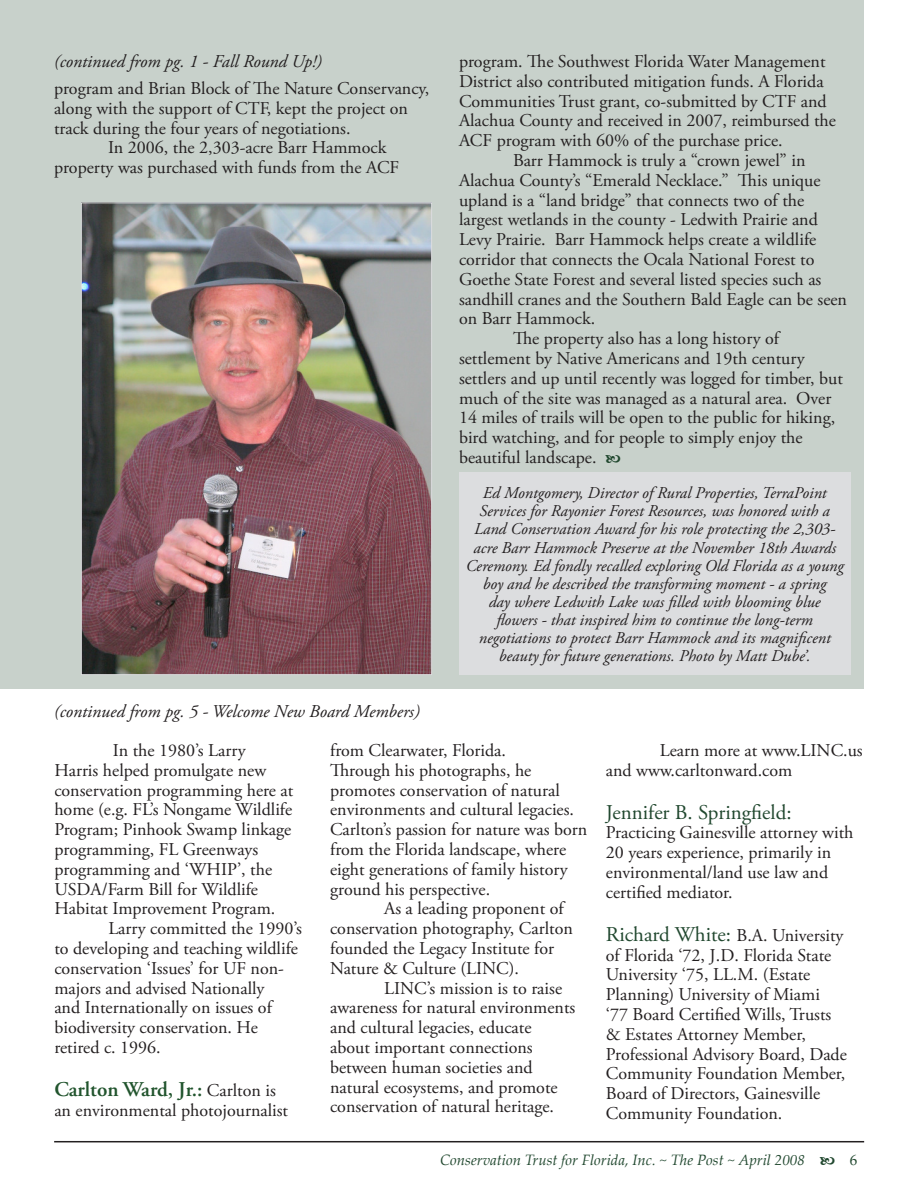
<style>
.page{position:relative;width:918px;height:1188px;background:#fff}
.page>*{position:absolute;margin:0;border:0;box-sizing:border-box;transform-origin:0 0}
.t1{font:600 21px "Adobe Garamond Pro";color:#21542d}
.t2{font:21px "Adobe Garamond Pro";color:#21482f}
.t3{font:18px/19.8px "Adobe Garamond Pro";color:#231f20}
.t4{font:italic 18px "Adobe Garamond Pro";color:#231f20}
.t5{font:italic 16.5px/18.1px "Adobe Garamond Pro";color:#231f20;text-align:center}
.t6{font:italic 15px "Palatino Linotype";color:#21482f}
.t7{font:15px "Palatino Linotype";color:#21482f}
.s1{font-weight:400;font-size:18px;color:#231f20}
.s2{font-size:21px;color:#21482f}
</style>
<div class="page">
<hr style="left:54px;top:1141px;width:810px;height:1px;background:#231f20">
<div style="left:0;top:0;width:864px;height:689px;background:#c8d1cb"></div>
<div style="left:459px;top:473px;width:392px;height:202px;background:#dcdddf"></div>
<img style="left:83px;top:205px;width:347px;height:468px">
<p class="t4" style="left:54px;top:51px;width:269px">(continued from pg. 1 - Fall Round Up!)</p>
<p class="t3" style="left:54px;top:79px;width:377px">program and Brian Block of The Nature Conservancy,</p>
<p class="t3" style="left:54px;top:99px;width:356px">along with the support of CTF, kept the project on</p>
<p class="t3" style="left:54px;top:119px;width:298px">track during the four years of negotiations.</p>
<p class="t3" style="left:108px;top:138px;width:280px">In 2006, the 2,303-acre Barr Hammock</p>
<p class="t3" style="left:54px;top:158px;width:347px">property was purchased with funds from the ACF</p>
<p class="t4" style="left:54px;top:701px;width:367px">(continued from pg. 5 - Welcome New Board Members)</p>
<p class="t3" style="left:459px;top:52px;width:368px">program. The Southwest Florida Water Management</p>
<p class="t3" style="left:459px;top:72px;width:366px">District also contributed mitigation funds. A Florida</p>
<p class="t3" style="left:459px;top:92px;width:369px">Communities Trust grant, co-submitted by CTF and</p>
<p class="t3" style="left:459px;top:111px;width:378px">Alachua County and received in 2007, reimbursed the</p>
<p class="t3" style="left:459px;top:131px;width:325px">ACF program with 60% of the purchase price.</p>
<p class="t3" style="left:513px;top:151px;width:294px">Barr Hammock is truly a “crown jewel” in</p>
<p class="t3" style="left:459px;top:171px;width:363px">Alachua County’s “Emerald Necklace.” This unique</p>
<p class="t3" style="left:459px;top:191px;width:347px">upland is a “land bridge” that connects two of the</p>
<p class="t3" style="left:459px;top:210px;width:360px">largest wetlands in the county - Ledwith Prairie and</p>
<p class="t3" style="left:459px;top:230px;width:359px">Levy Prairie. Barr Hammock helps create a wildlife</p>
<p class="t3" style="left:459px;top:250px;width:357px">corridor that connects the Ocala National Forest to</p>
<p class="t3" style="left:459px;top:270px;width:364px">Goethe State Forest and several listed species such as</p>
<p class="t3" style="left:459px;top:290px;width:390px">sandhill cranes and the Southern Bald Eagle can be seen</p>
<p class="t3" style="left:459px;top:309px;width:138px">on Barr Hammock.</p>
<p class="t3" style="left:513px;top:329px;width:268px">The property also has a long history of</p>
<p class="t3" style="left:459px;top:349px;width:347px">settlement by Native Americans and 19th century</p>
<p class="t3" style="left:459px;top:369px;width:385px">settlers and up until recently was logged for timber, but</p>
<p class="t3" style="left:459px;top:389px;width:374px">much of the site was managed as a natural area. Over</p>
<p class="t3" style="left:459px;top:408px;width:378px">14 miles of trails will be open to the public for hiking,</p>
<p class="t3" style="left:459px;top:428px;width:345px">bird watching, and for people to simply enjoy the</p>
<p class="t3" style="left:459px;top:448px;width:139px">beautiful landscape.</p>
<p class="t5" style="left:466px;top:484px;width:380px">Ed Montgomery, Director of Rural Properties, TerraPoint Services for Rayonier Forest Resources, was honored with a Land Conservation Award for his role protecting the 2,303- acre Barr Hammock Preserve at the November 18th Awards Ceremony. Ed fondly recalled exploring Old Florida as a young boy and he described the transforming moment - a spring<br>day where Ledwith Lake was filled with blooming blue<br>flowers - that inspired him to continue the long-term negotiations to protect Barr Hammock and its magnificent beauty for future generations. Photo by Matt Dube’.</p>
<p class="t3" style="left:113px;top:741px;width:134px">In the 1980’s Larry</p>
<p class="t3" style="left:54px;top:761px;width:213px">Harris helped promulgate new</p>
<p class="t3" style="left:54px;top:781px;width:241px">conservation programming here at</p>
<p class="t3" style="left:54px;top:800px;width:239px">home (e.g. FL’s Nongame Wildlife</p>
<p class="t3" style="left:54px;top:820px;width:238px">Program; Pinhook Swamp linkage</p>
<p class="t3" style="left:54px;top:840px;width:205px">programming, FL Greenways</p>
<p class="t3" style="left:54px;top:860px;width:219px">programming and ‘WHIP’, the</p>
<p class="t3" style="left:54px;top:880px;width:205px">USDA/Farm Bill for Wildlife</p>
<p class="t3" style="left:54px;top:899px;width:223px">Habitat Improvement Program.</p>
<p class="t3" style="left:108px;top:919px;width:195px">Larry committed the 1990’s</p>
<p class="t3" style="left:54px;top:939px;width:245px">to developing and teaching wildlife</p>
<p class="t3" style="left:54px;top:959px;width:231px">conservation ‘Issues’ for UF non-</p>
<p class="t3" style="left:54px;top:979px;width:212px">majors and advised Nationally</p>
<p class="t3" style="left:54px;top:998px;width:219px">and Internationally on issues of</p>
<p class="t3" style="left:54px;top:1018px;width:205px">biodiversity conservation. He</p>
<p class="t3" style="left:54px;top:1038px;width:108px">retired c. 1996.</p>
<p class="t1" style="left:54px;top:1077px;width:223px">Carlton Ward, Jr.: <span class="s1">Carlton is</span></p>
<p class="t3" style="left:54px;top:1101px;width:235px">an environmental photojournalist</p>
<p class="t3" style="left:330px;top:741px;width:259px">from Clearwater, Florida.<br>Through his photographs, he promotes conservation of natural environments and cultural legacies.<br>Carlton’s passion for nature was born from the Florida landscape, where eight generations of family history ground his perspective.</p>
<p class="t3" style="left:330px;top:899px;width:244px;text-indent:54px">As a leading proponent of conservation photography, Carlton founded the Legacy Institute for<br>Nature &amp; Culture (LINC).</p>
<p class="t3" style="left:330px;top:979px;width:247px;text-indent:54px">LINC’s mission is to raise awareness for natural environments and cultural legacies, educate about important connections between human societies and natural ecosystems, and promote conservation of natural heritage.</p>
<p class="t3" style="left:606px;top:741px;width:258px;text-indent:54px">Learn more at www.LINC.us and www.carltonward.com</p>
<p class="t2" style="left:606px;top:799px;width:187px">Jennifer B. Springfield:</p>
<p class="t3" style="left:606px;top:823px;width:249px">Practicing Gainesville attorney with<br>20 years experience, primarily in environmental/land use law and certified mediator.</p>
<p class="t3" style="left:606px;top:926px;width:243px"><span class="s2">Richard White:</span> B.A. University of Florida ‘72, J.D. Florida State<br>University ‘75, LL.M. (Estate<br>Planning) University of Miami<br>‘77 Board Certified Wills, Trusts &amp; Estates Attorney Member,<br>Professional Advisory Board, Dade<br>Community Foundation Member,<br>Board of Directors, Gainesville<br>Community Foundation.</p>
<p class="t6" style="left:440px;top:1149px;width:366px">Conservation Trust for Florida, Inc. ~ The Post ~ April 2008</p>
<p class="t7" style="left:850px;top:1149px;width:9px">6</p>
</div>
